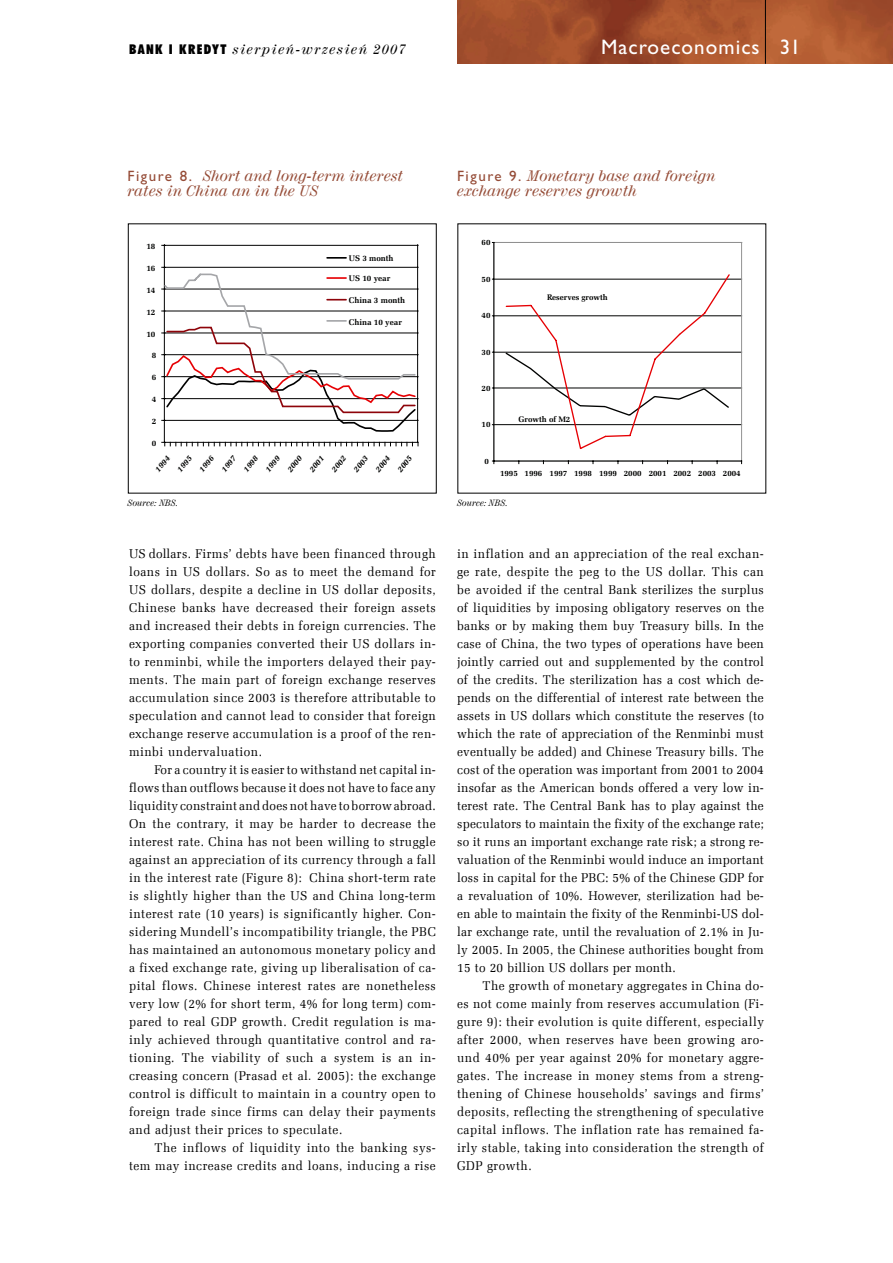
<style>
.page{position:relative;width:893px;height:1263px;background:#fff}
.page>*{position:absolute;margin:0;border:0;box-sizing:border-box;transform-origin:0 0}
.t1{font:21px "Gill Sans PL";letter-spacing:.05em;color:#fff}
.t2{font:italic 15px/15px "Century 725 EU";color:#954b36}
.t3{font:italic 13.5px "Century 725 EU";letter-spacing:.1em;color:#000}
.t4{font:12.75px/18px "Zapf Ellipt EU";letter-spacing:.04em;color:#000;text-align:justify;scale:.95 1}
.t5{font:italic 9px "Century 725 EU";color:#000;scale:.95 1}
.t6{font:700 8.25px "Zapf Ellipt EU";color:#010201}
.t7{font:700 8.1px "Zapf Ellipt EU";color:#010201}
.t8{font:italic 700 8.1px "Zapf Ellipt EU";color:#010201}
.s1{font-family:"Futura PL";font-weight:900;font-style:normal;font-stretch:condensed}
.s2{font-family:"Gill Sans PL";font-style:normal}
.s3{font-style:italic}
</style>
<div class="page">
<img style="left:457px;top:0;width:436px;height:64px">
<hr style="left:765px;top:0;width:1px;height:64px;background:#000">
<hr style="left:165px;top:245px;width:253px;height:1px;background:#000">
<hr style="left:417px;top:245px;width:1px;height:197px;background:#000">
<hr style="left:164px;top:245px;width:1px;height:197px;background:#000">
<svg style="left:162px;top:442px;width:257px;height:4px"></svg>
<svg style="left:327px;top:257px;width:19px;height:2px"></svg>
<svg style="left:162px;top:267px;width:255px;height:166px"></svg>
<svg style="left:492px;top:242px;width:250px;height:222px"></svg>
<svg style="left:504px;top:273px;width:227px;height:177px"></svg>
<p class="t3" style="left:129px;top:41px;width:278px"><span class="s1">BANK I KREDYT</span> sierpień-wrzesień 2007</p>
<h1 class="t1" style="left:601px;top:35px;width:201px">Macroeconomics 31</h1>
<p class="t2" style="left:128px;top:168px;width:277px"><span class="s2">Figure 8.</span> Short and long-term interest rates in China an in the US</p>
<p class="t6" style="left:146px;top:241px;width:11px">18</p>
<p class="t6" style="left:146px;top:263px;width:11px">16</p>
<p class="t6" style="left:146px;top:285px;width:11px">14</p>
<p class="t6" style="left:146px;top:306px;width:11px">12</p>
<p class="t6" style="left:146px;top:328px;width:11px">10</p>
<p class="t6" style="left:152px;top:350px;width:6px">8</p>
<p class="t6" style="left:152px;top:372px;width:6px">6</p>
<p class="t6" style="left:152px;top:394px;width:6px">4</p>
<p class="t6" style="left:152px;top:416px;width:6px">2</p>
<p class="t6" style="left:152px;top:438px;width:6px">0</p>
<p class="t6" style="left:349px;top:253px;width:46px">US 3 month</p>
<p class="t6" style="left:349px;top:273px;width:43px">US 10 year</p>
<p class="t6" style="left:349px;top:295px;width:58px">China 3 month</p>
<p class="t6" style="left:349px;top:317px;width:55px">China 10 year</p>
<p class="t8" style="left:153px;top:468px;width:20px;rotate:-50deg">1994</p>
<p class="t8" style="left:175px;top:468px;width:20px;rotate:-50deg">1995</p>
<p class="t8" style="left:197px;top:468px;width:20px;rotate:-50deg">1996</p>
<p class="t8" style="left:219px;top:468px;width:20px;rotate:-50deg">1997</p>
<p class="t8" style="left:241px;top:468px;width:20px;rotate:-50deg">1998</p>
<p class="t8" style="left:263px;top:468px;width:20px;rotate:-50deg">1999</p>
<p class="t8" style="left:285px;top:468px;width:20px;rotate:-50deg">2000</p>
<p class="t8" style="left:307px;top:468px;width:20px;rotate:-50deg">2001</p>
<p class="t8" style="left:329px;top:468px;width:20px;rotate:-50deg">2002</p>
<p class="t8" style="left:351px;top:468px;width:20px;rotate:-50deg">2003</p>
<p class="t8" style="left:373px;top:468px;width:20px;rotate:-50deg">2004</p>
<p class="t8" style="left:395px;top:468px;width:20px;rotate:-50deg">2005</p>
<p class="t5" style="left:128px;top:497px;width:55px">Source: NBS.</p>
<p class="t4" style="left:129px;top:545px;width:324px">US dollars. Firms’ debts have been financed through loans in US dollars. So as to meet the demand for US dollars, despite a decline in US dollar deposits, Chinese banks have decreased their foreign assets and increased their debts in foreign currencies. The exporting companies converted their US dollars in&shy;to renminbi, while the importers delayed their pay&shy;ments. The main part of foreign exchange reserves accumulation since 2003 is therefore attributable to speculation and cannot lead to consider that foreign exchange reserve accumulation is a proof of the ren&shy;minbi undervaluation.</p>
<p class="t4" style="left:129px;top:761px;width:324px;text-indent:26px">For a country it is easier to withstand net capital in&shy;flows than outflows because it does not have to face any liquidity constraint and does not have to borrow abroad.<br>On the contrary, it may be harder to decrease the interest rate. China has not been willing to struggle against an appreciation of its currency through a fall in the interest rate (Figure 8): China short-term rate is slightly higher than the US and China long-term interest rate (10 years) is significantly higher. Con&shy;sidering Mundell’s incompatibility triangle, the PBC has maintained an autonomous monetary policy and a fixed exchange rate, giving up liberalisation of ca&shy;pital flows. Chinese interest rates are nonetheless very low (2% for short term, 4% for long term) com&shy;pared to real GDP growth. Credit regulation is ma&shy;inly achieved through quantitative control and ra&shy;tioning. The viability of such a system is an in&shy;creasing concern (Prasad et al<span class="s3">.</span> 2005): the exchange control is difficult to maintain in a country open to foreign trade since firms can delay their payments and adjust their prices to speculate.</p>
<p class="t4" style="left:129px;top:1139px;width:324px;text-align:right">The inflows of liquidity into the banking sys-<br>tem may increase credits and loans, inducing a rise</p>
<p class="t2" style="left:457px;top:168px;width:260px"><span class="s2">Figure 9.</span> Monetary base and foreign exchange reserves growth</p>
<p class="t7" style="left:482px;top:237px;width:10px">60</p>
<p class="t7" style="left:482px;top:274px;width:10px">50</p>
<p class="t7" style="left:482px;top:310px;width:10px">40</p>
<p class="t7" style="left:547px;top:292px;width:62px">Reserves growth</p>
<p class="t7" style="left:482px;top:347px;width:10px">30</p>
<p class="t7" style="left:482px;top:383px;width:10px">20</p>
<p class="t7" style="left:482px;top:419px;width:10px">10</p>
<p class="t7" style="left:518px;top:414px;width:53px">Growth of M2</p>
<p class="t7" style="left:484px;top:456px;width:6px">0</p>
<p class="t7" style="left:500px;top:468px;width:242px">1995 1996 1997 1998 1999 2000 2001 2002 2003 2004</p>
<p class="t5" style="left:457px;top:497px;width:55px">Source: NBS.</p>
<p class="t4" style="left:457px;top:545px;width:324px">in inflation and an appreciation of the real exchan&shy;ge rate, despite the peg to the US dollar. This can be avoided if the central Bank sterilizes the surplus of liquidities by imposing obligatory reserves on the banks or by making them buy Treasury bills. In the case of China, the two types of operations have been jointly carried out and supplemented by the control of the credits. The sterilization has a cost which de&shy;pends on the differential of interest rate between the assets in US dollars which constitute the reserves (to which the rate of appreciation of the Renminbi must eventually be added) and Chinese Treasury bills. The cost of the operation was important from 2001 to 2004 insofar as the American bonds offered a very low in&shy;terest rate. The Central Bank has to play against the speculators to maintain the fixity of the exchange rate; so it runs an important exchange rate risk; a strong re&shy;valuation of the Renminbi would induce an important loss in capital for the PBC: 5% of the Chinese GDP for a revaluation of 10%. However, sterilization had be&shy;en able to maintain the fixity of the Renminbi-US dol&shy;lar exchange rate, until the revaluation of 2.1% in Ju&shy;ly 2005. In 2005, the Chinese authorities bought from 15 to 20 billion US dollars per month.</p>
<p class="t4" style="left:457px;top:977px;width:324px;text-indent:26px">The growth of monetary aggregates in China do&shy;es not come mainly from reserves accumulation (Fi&shy;gure 9): their evolution is quite different, especially after 2000, when reserves have been growing aro&shy;und 40% per year against 20% for monetary aggre&shy;gates. The increase in money stems from a streng&shy;thening of Chinese households’ savings and firms’ deposits, reflecting the strengthening of speculative capital inflows. The inflation rate has remained fa&shy;irly stable, taking into consideration the strength of GDP growth.</p>
</div>
